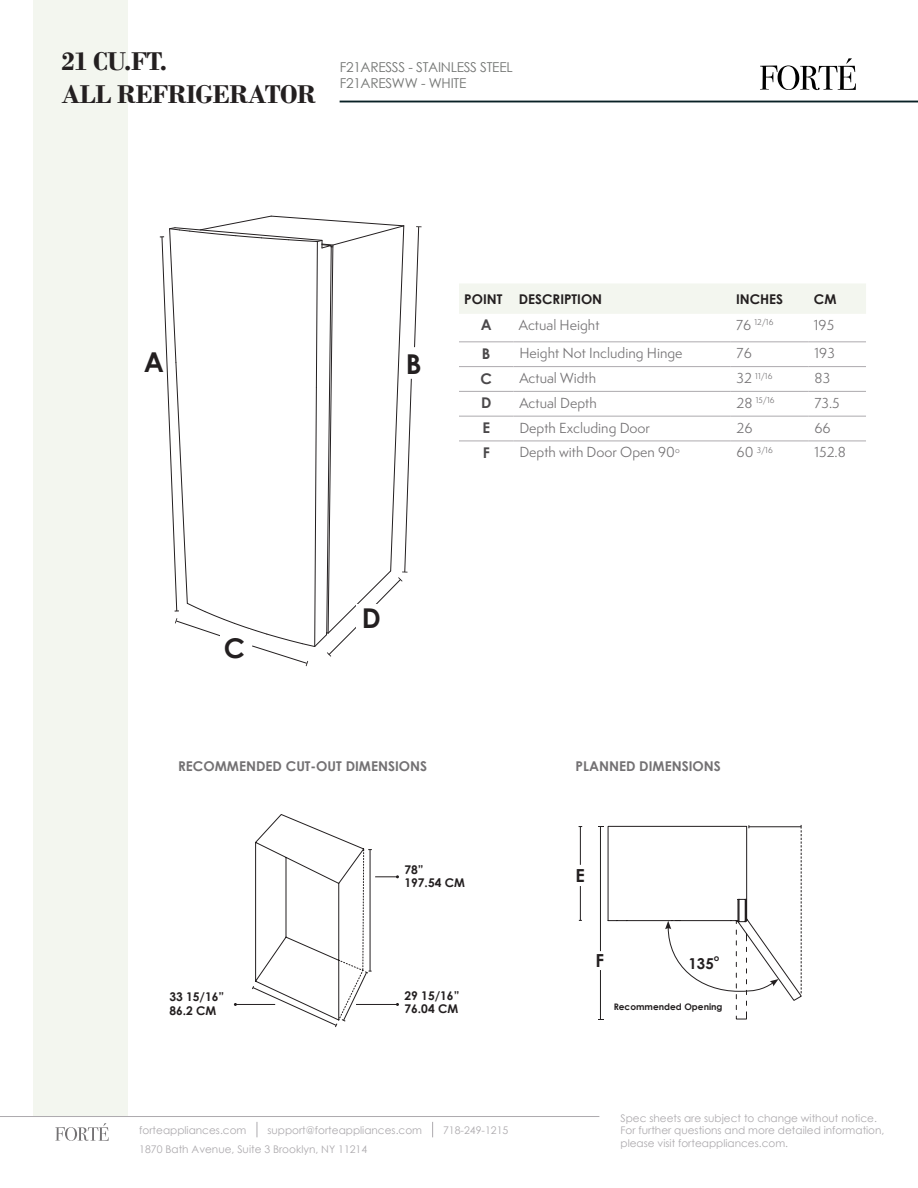
<style>
.page{position:relative;width:918px;height:1188px;background:#fff}
.page>*{position:absolute;margin:0;border:0;box-sizing:border-box;transform-origin:0 0}
.t1{font:700 27.3px "Century Gothic";color:#231f20}
.t2{font:700 27px "Bodoni";letter-spacing:-.02em;color:#231f20}
.t3{font:700 18px "Century Gothic";color:#231f20}
.t4{font:700 15px "Century Gothic";color:#231f20}
.t5{font:700 14.7px "Century Gothic";color:#4a484a}
.t6{font:13.65px "Century Gothic";letter-spacing:-.02em;color:#737573}
.t7{font:700 13.5px "Century Gothic";color:#737173}
.t8{font:13.35px "Semplicita Pro";color:#737173}
.t9{font:700 13.35px "Century Gothic";color:#231f20}
.t10{font:700 12px "Century Gothic";color:#231f20}
.t11{font:10.5px "Century Gothic";color:#adaaae}
.t12{font:700 9px "Century Gothic";color:#231f20}
.t13{font:700 8.7px "Century Gothic";color:#231f20}
.t14{font:7.8px "Semplicita Pro";color:#737173}
.s1{font-size:13.35px}
</style>
<div class="page">
<div style="left:33px;top:0;width:95px;height:1116px;background:#f3f6ef"></div>
<svg style="left:160px;top:216px;width:262px;height:451px"></svg>
<div style="left:356px;top:604px;width:30px;height:28px;background:#fff"></div>
<div style="left:459px;top:284px;width:407px;height:30px;background:#f3f6ef"></div>
<hr style="left:459px;top:366px;width:55px;height:1px;background:#adaaae">
<hr style="left:514px;top:366px;width:217px;height:1px;background:#adaaae">
<hr style="left:731px;top:366px;width:78px;height:1px;background:#adaaae">
<hr style="left:809px;top:366px;width:57px;height:1px;background:#adaaae">
<hr style="left:459px;top:342px;width:55px;height:1px;background:#adaaae">
<hr style="left:514px;top:342px;width:217px;height:1px;background:#adaaae">
<hr style="left:731px;top:342px;width:78px;height:1px;background:#adaaae">
<hr style="left:809px;top:342px;width:57px;height:1px;background:#adaaae">
<hr style="left:459px;top:391px;width:55px;height:1px;background:#adaaae">
<hr style="left:514px;top:391px;width:217px;height:1px;background:#adaaae">
<hr style="left:731px;top:391px;width:78px;height:1px;background:#adaaae">
<hr style="left:809px;top:391px;width:57px;height:1px;background:#adaaae">
<hr style="left:459px;top:416px;width:55px;height:1px;background:#adaaae">
<hr style="left:514px;top:416px;width:217px;height:1px;background:#adaaae">
<hr style="left:731px;top:416px;width:78px;height:1px;background:#adaaae">
<hr style="left:809px;top:416px;width:57px;height:1px;background:#adaaae">
<hr style="left:459px;top:441px;width:55px;height:1px;background:#adaaae">
<hr style="left:514px;top:441px;width:217px;height:1px;background:#adaaae">
<hr style="left:731px;top:441px;width:78px;height:1px;background:#adaaae">
<hr style="left:809px;top:441px;width:57px;height:1px;background:#adaaae">
<svg style="left:252px;top:814px;width:147px;height:214px"></svg>
<hr style="left:235px;top:1004px;width:40px;height:1px;background:#231f20">
<hr style="left:580px;top:827px;width:1px;height:38px;background:#231f20">
<hr style="left:580px;top:886px;width:1px;height:34px;background:#231f20">
<svg style="left:598px;top:825px;width:204px;height:195px"></svg>
<svg style="left:760px;top:58px;width:96px;height:32px"></svg>
<hr style="left:340px;top:101px;width:578px;height:1px;background:#092125">
<svg style="left:257px;top:1122px;width:1px;height:15px"></svg>
<svg style="left:432px;top:1122px;width:1px;height:15px"></svg>
<svg style="left:55px;top:1123px;width:54px;height:18px"></svg>
<hr style="left:0;top:1116px;width:599px;height:1px;background:#adaaae">
<p class="t2" style="left:62px;top:46px;width:107px">21 CU.FT.</p>
<p class="t2" style="left:62px;top:78px;width:256px">ALL REFRIGERATOR</p>
<p class="t6" style="left:340px;top:58px;width:174px">F21ARESSS - STAINLESS STEEL</p>
<p class="t6" style="left:340px;top:74px;width:128px">F21ARESWW - WHITE</p>
<p class="t1" style="left:144px;top:341px;width:22px">A</p>
<p class="t1" style="left:406px;top:343px;width:17px">B</p>
<p class="t9" style="left:464px;top:289px;width:40px">POINT</p>
<p class="t9" style="left:519px;top:289px;width:85px">DESCRIPTION</p>
<p class="t9" style="left:736px;top:289px;width:49px">INCHES</p>
<p class="t9" style="left:814px;top:289px;width:24px">CM</p>
<p class="t5" style="left:481px;top:314px;width:12px">A</p>
<p class="t8" style="left:519px;top:315px;width:82px">Actual Height</p>
<p class="t14" style="left:736px;top:317px;width:39px"><span class="s1">76</span> 12/16</p>
<p class="t8" style="left:814px;top:315px;width:22px">195</p>
<p class="t5" style="left:482px;top:342px;width:10px">B</p>
<p class="t8" style="left:519px;top:344px;width:165px">Height Not Including Hinge</p>
<p class="t8" style="left:737px;top:344px;width:17px">76</p>
<p class="t8" style="left:815px;top:344px;width:22px">193</p>
<p class="t5" style="left:480px;top:367px;width:13px">C</p>
<p class="t8" style="left:519px;top:369px;width:78px">Actual Width</p>
<p class="t14" style="left:737px;top:370px;width:37px"><span class="s1">32</span> 11/16</p>
<p class="t8" style="left:815px;top:369px;width:17px">83</p>
<p class="t5" style="left:481px;top:392px;width:12px">D</p>
<p class="t8" style="left:519px;top:394px;width:79px">Actual Depth</p>
<p class="t14" style="left:737px;top:395px;width:40px"><span class="s1">28</span> 15/16</p>
<p class="t8" style="left:815px;top:394px;width:27px">73.5</p>
<p class="t5" style="left:482px;top:417px;width:9px">E</p>
<p class="t8" style="left:519px;top:418px;width:132px">Depth Excluding Door</p>
<p class="t8" style="left:737px;top:418px;width:18px">26</p>
<p class="t8" style="left:815px;top:418px;width:18px">66</p>
<p class="t5" style="left:483px;top:441px;width:9px">F</p>
<p class="t8" style="left:519px;top:443px;width:162px">Depth with Door Open 90<sup>o</sup></p>
<p class="t14" style="left:737px;top:445px;width:38px"><span class="s1">60</span> 3/16</p>
<p class="t8" style="left:815px;top:443px;width:33px">152.8</p>
<p class="t1" style="left:229px;top:621px;width:21px">D</p>
<p class="t1" style="left:224px;top:627px;width:23px">C</p>
<p class="t1" style="left:362px;top:598px;width:21px">D</p>
<p class="t1" style="left:357px;top:599px;width:23px">C</p>
<p class="t7" style="left:178px;top:756px;width:251px">RECOMMENDED CUT-OUT DIMENSIONS</p>
<p class="t7" style="left:576px;top:755px;width:147px">PLANNED DIMENSIONS</p>
<p class="t10" style="left:169px;top:988px;width:56px">33 15/16”</p>
<p class="t10" style="left:169px;top:1001px;width:49px">86.2 CM</p>
<p class="t10" style="left:404px;top:861px;width:21px">78”</p>
<p class="t10" style="left:404px;top:874px;width:62px">197.54 CM</p>
<p class="t10" style="left:404px;top:986px;width:56px">29 15/16”</p>
<p class="t10" style="left:404px;top:1000px;width:55px">76.04 CM</p>
<p class="t11" style="left:139px;top:1122px;width:109px">forteappliances.com</p>
<p class="t11" style="left:268px;top:1122px;width:156px">support@forteappliances.com</p>
<p class="t11" style="left:443px;top:1122px;width:67px">718-249-1215</p>
<p class="t11" style="left:139px;top:1142px;width:229px">1870 Bath Avenue, Suite 3 Brooklyn, NY 11214</p>
<p class="t3" style="left:576px;top:862px;width:11px">E</p>
<p class="t3" style="left:595px;top:947px;width:10px">F</p>
<p class="t4" style="left:689px;top:952px;width:27px">135</p>
<p class="t13" style="left:714px;top:951px;width:7px">o</p>
<p class="t12" style="left:614px;top:1000px;width:110px">Recommended Opening</p>
<p class="t11" style="left:621px;top:1111px;width:258px">Spec sheets are subject to change without notice.</p>
<p class="t11" style="left:621px;top:1123px;width:265px">For further questions and more detailed information,</p>
<p class="t11" style="left:621px;top:1136px;width:169px">please visit forteappliances.com.</p>
</div>
